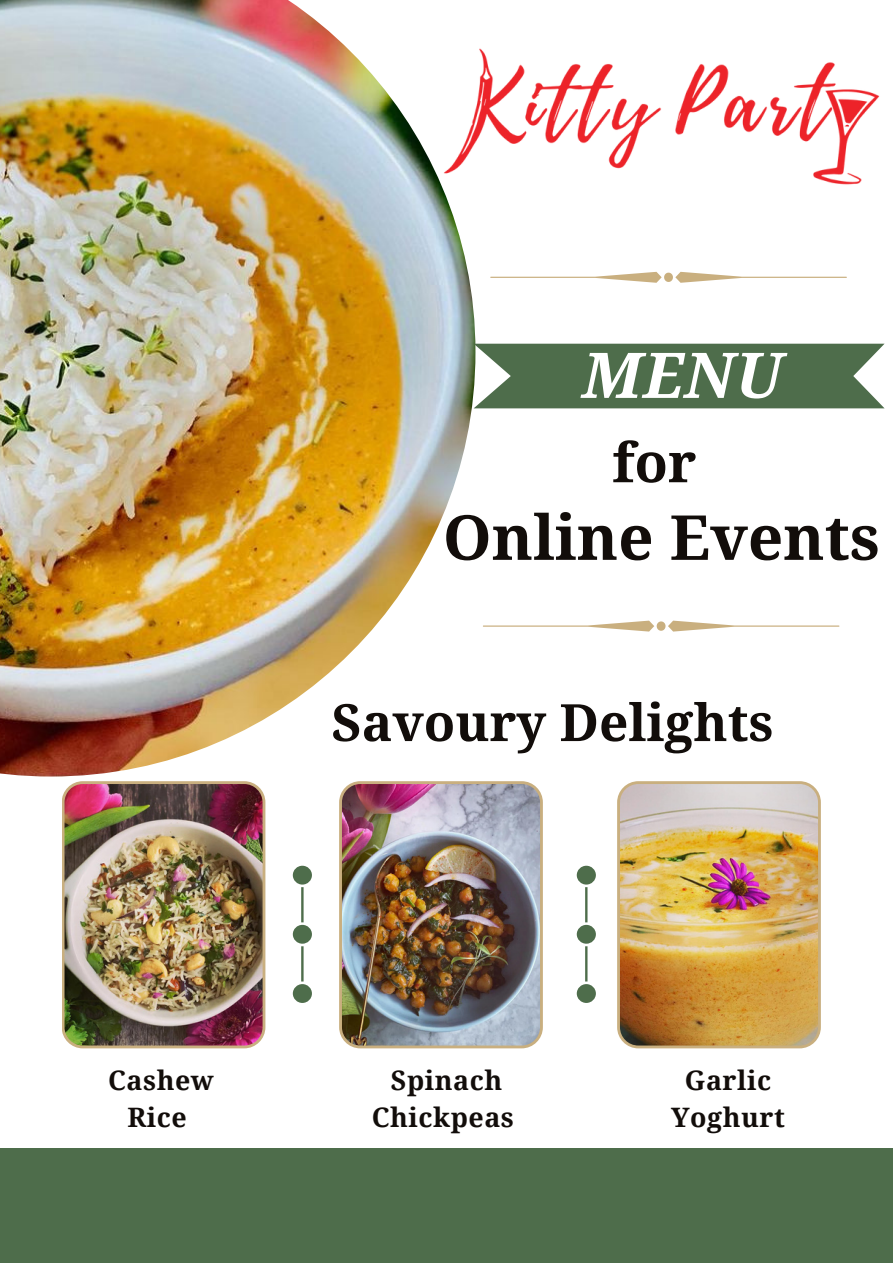
<style>
.page{position:relative;width:893px;height:1264px;background:#fff}
.page>*{position:absolute;margin:0;border:0;box-sizing:border-box;transform-origin:0 0}
.t1{font:italic 700 63px "Noto Serif";color:#fff}
.t2{font:700 62.1px "Noto Serif";color:#120d0a}
.t3{font:700 54.6px "Noto Serif";color:#120d0a}
.t4{font:700 51.45px "Noto Serif";color:#120d0a}
.t5{font:700 26.7px/36.8px "Noto Serif";letter-spacing:.02em;color:#120d0a;text-align:center}
</style>
<div class="page">
<svg style="left:490px;top:272px;width:356px;height:11px"></svg>
<svg style="left:483px;top:620px;width:356px;height:11px"></svg>
<img style="left:617px;top:781px;width:203px;height:267px">
<img style="left:62px;top:781px;width:203px;height:267px">
<img style="left:339px;top:781px;width:204px;height:267px">
<img style="left:0;top:0;width:475px;height:776px">
<svg style="left:293px;top:865px;width:19px;height:137px"></svg>
<svg style="left:576px;top:865px;width:20px;height:137px"></svg>
<svg style="left:473px;top:344px;width:411px;height:64px;background:#5b7858"></svg>
<img style="left:383px;top:0;width:497px;height:202px">
<div style="left:0;top:1148px;width:892px;height:114px;background:#4e6d4b"></div>
<p class="t1" style="left:582px;top:330px;width:202px">MENU</p>
<p class="t3" style="left:612px;top:424px;width:86px">for</p>
<p class="t2" style="left:443px;top:493px;width:438px">Online Events</p>
<p class="t4" style="left:331px;top:686px;width:443px">Savoury Delights</p>
<p class="t5" style="left:108px;top:1061px;width:107px">Cashew</p>
<p class="t5" style="left:127px;top:1098px;width:61px">Rice</p>
<p class="t5" style="left:371px;top:1061px;width:144px">Spinach<br>Chickpeas</p>
<p class="t5" style="left:684px;top:1061px;width:88px">Garlic</p>
<p class="t5" style="left:671px;top:1098px;width:115px">Yoghurt</p>
</div>
